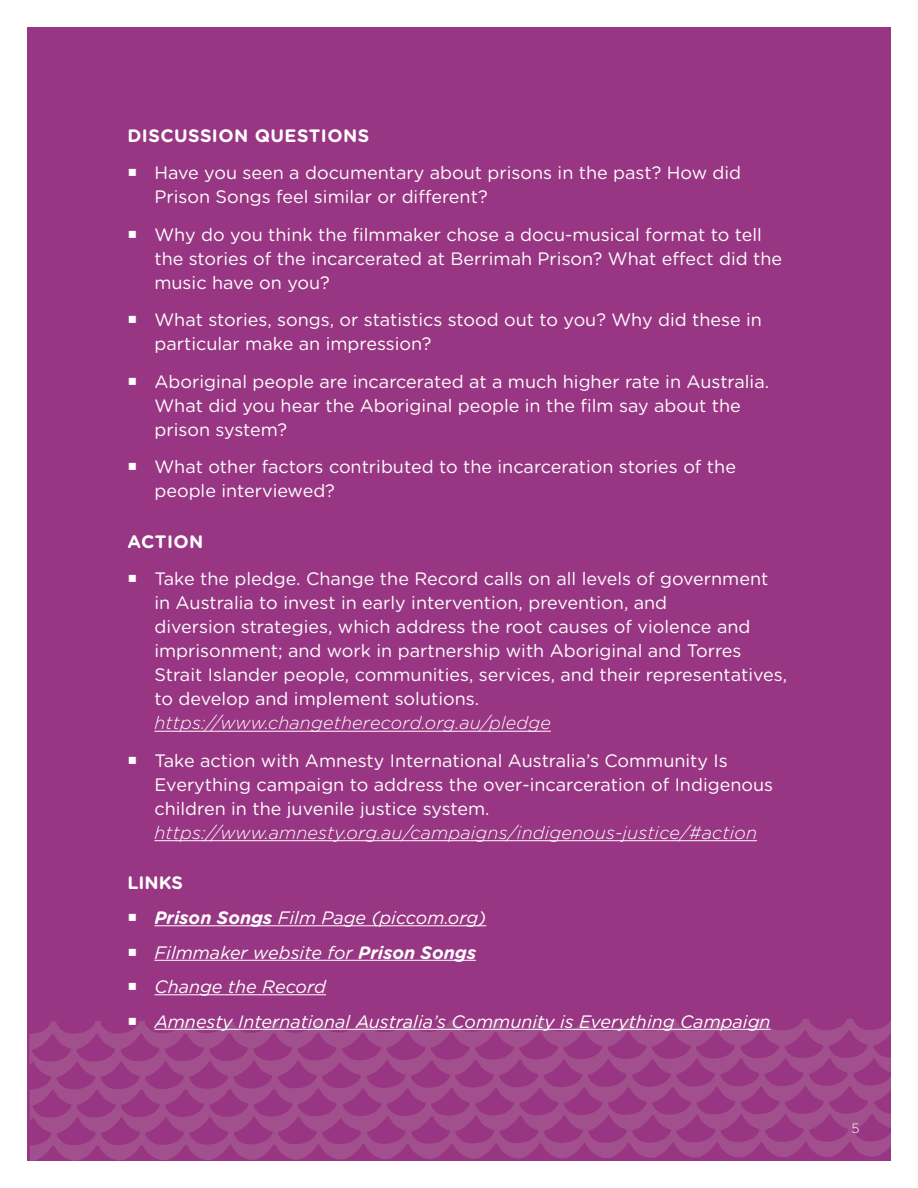
<style>
.page{position:relative;width:918px;height:1188px;background:#fff}
.page>*{position:absolute;margin:0;border:0;box-sizing:border-box;transform-origin:0 0}
.t1{font:18px/24px "Gotham Rounded";color:#fff}
.t2{font:italic 18px/34.5px "Gotham Rounded";color:#fff}
.t3{font:italic 300 18px "Gotham Rounded";letter-spacing:.01em;color:#fff}
.t4{font:700 18px "Gotham Rounded";letter-spacing:.025em;color:#fff}
.t5{font:300 13.5px "Gotham Rounded";color:#fff}
.s1{font-weight:700;font-style:normal}
.s2{font-weight:700}
</style>
<div class="page">
<div style="left:27px;top:27px;width:864px;height:1134px;background:#993683"></div>
<svg style="left:29px;top:1019px;width:862px;height:142px"></svg>
<hr style="left:154px;top:731px;width:397px;height:1px;background:#fff">
<hr style="left:154px;top:840px;width:603px;height:1px;background:#fff">
<hr style="left:154px;top:925px;width:332px;height:1px;background:#fff">
<hr style="left:154px;top:960px;width:322px;height:1px;background:#fff">
<hr style="left:154px;top:994px;width:172px;height:1px;background:#fff">
<hr style="left:154px;top:1029px;width:617px;height:1px;background:#fff">
<svg style="left:129px;top:1019px;width:7px;height:5px"></svg>
<p class="t4" style="left:127px;top:122px;width:243px">DISCUSSION QUESTIONS</p>
<p class="t1" style="left:154px;top:160px;width:588px">Have you seen a documentary about prisons in the past? How did<br>Prison Songs feel similar or different?</p>
<p class="t1" style="left:154px;top:222px;width:629px">Why do you think the filmmaker chose a docu-musical format to tell the stories of the incarcerated at Berrimah Prison? What effect did the music have on you?</p>
<p class="t1" style="left:154px;top:307px;width:609px">What stories, songs, or statistics stood out to you? Why did these in particular make an impression?</p>
<p class="t1" style="left:154px;top:369px;width:616px">Aboriginal people are incarcerated at a much higher rate in Australia.<br>What did you hear the Aboriginal people in the film say about the prison system?</p>
<p class="t1" style="left:154px;top:454px;width:583px">What other factors contributed to the incarceration stories of the people interviewed?</p>
<p class="t4" style="left:127px;top:528px;width:78px">ACTION</p>
<p class="t1" style="left:154px;top:566px;width:634px">Take the pledge. Change the Record calls on all levels of government in Australia to invest in early intervention, prevention, and<br>diversion strategies, which address the root causes of violence and imprisonment; and work in partnership with Aboriginal and Torres Strait Islander people, communities, services, and their representatives, to develop and implement solutions.</p>
<p class="t3" style="left:154px;top:711px;width:398px">https://www.changetherecord.org.au/pledge</p>
<p class="t1" style="left:154px;top:748px;width:620px">Take action with Amnesty International Australia’s Community Is<br>Everything campaign to address the over-incarceration of Indigenous children in the juvenile justice system.</p>
<p class="t3" style="left:154px;top:821px;width:604px">https://www.amnesty.org.au/campaigns/indigenous-justice/#action</p>
<p class="t2" style="left:154px;top:865px;width:618px;text-indent:-27px"><span class="s1">LINKS<br></span><span class="s2">Prison Songs</span> Film Page (piccom.org)<br>Filmmaker website for <span class="s2">Prison Songs<br></span>Change the Record<br>Amnesty International Australia’s Community is Everything Campaign</p>
<p class="t5" style="left:851px;top:1119px;width:10px">5</p>
</div>
